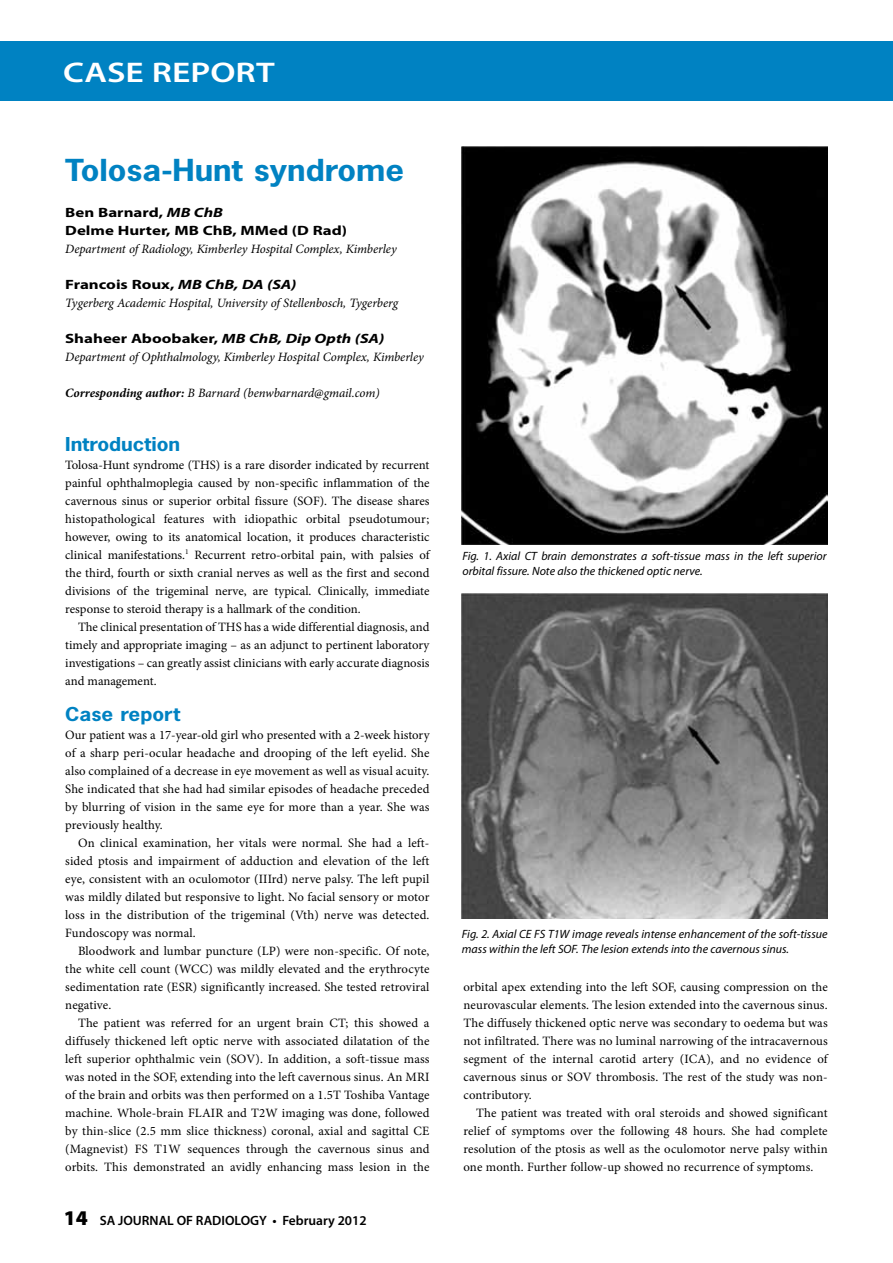
<style>
.page{position:relative;width:893px;height:1263px;background:#fff}
.page>*{position:absolute;margin:0;border:0;box-sizing:border-box;transform-origin:0 0}
.t1{font:700 28.5px "News Gothic Std";color:#0082c2;scale:1.15 1}
.t2{font:600 28.5px "Myriad Pro";color:#fff;scale:1.25 1}
.t3{font:700 18px "News Gothic Std";color:#0082c2;scale:1.15 1}
.t4{font:700 13.5px/18px "Myriad Pro";color:#000;scale:1.25 1}
.t5{font:600 13.5px "Myriad Pro";color:#000}
.t6{font:12.75px/18px "Minion Pro";letter-spacing:.005em;color:#000;text-align:justify}
.t7{font:italic 12.75px "Minion Pro";letter-spacing:-.005em;color:#000}
.t8{font:italic 12px/15px "Myriad Pro";color:#000}
.s1{font-style:italic}
.s2{font-weight:700}
.s3{font-weight:900;font-size:21px}
</style>
<div class="page">
<div style="left:0;top:41px;width:893px;height:60px;background:#0082c2"></div>
<img style="left:462px;top:146px;width:366px;height:398px">
<img style="left:462px;top:593px;width:366px;height:325px">
<h1 class="t2" style="left:63px;top:54px;width:171px">CASE REPORT</h1>
<h1 class="t1" style="left:65px;top:151px;width:296px">Tolosa-Hunt syndrome</h1>
<p class="t4" style="left:65px;top:203px;width:227px">Ben Barnard, <span class="s1">MB ChB<br></span>Delme Hurter, MB ChB, MMed (D Rad)</p>
<p class="t7" style="left:65px;top:240px;width:333px">Department of Radiology, Kimberley Hospital Complex, Kimberley</p>
<p class="t4" style="left:65px;top:275px;width:187px">Francois Roux, <span class="s1">MB ChB, DA (SA)</span></p>
<p class="t7" style="left:65px;top:294px;width:334px">Tygerberg Academic Hospital, University of Stellenbosch, Tygerberg</p>
<p class="t4" style="left:65px;top:329px;width:257px">Shaheer Aboobaker, <span class="s1">MB ChB, Dip Opth (SA)</span></p>
<p class="t7" style="left:65px;top:348px;width:360px">Department of Ophthalmology, Kimberley Hospital Complex, Kimberley</p>
<p class="t7" style="left:65px;top:384px;width:316px"><span class="s2">Corresponding author:</span> B Barnard (benwbarnard@gmail.com)</p>
<h2 class="t3" style="left:65px;top:432px;width:101px">Introduction</h2>
<p class="t6" style="left:65px;top:456px;width:366px">Tolosa-Hunt syndrome (THS) is a rare disorder indicated by recurrent painful ophthalmoplegia caused by non-specific inflammation of the cavernous sinus or superior orbital fissure (SOF). The disease shares histopathological features with idiopathic orbital pseudotumour; however, owing to its anatomical location, it produces characteristic clinical manifestations.<sup>1</sup> Recurrent retro-orbital pain, with palsies of the third, fourth or sixth cranial nerves as well as the first and second divisions of the trigeminal nerve, are typical. Clinically, immediate response to steroid therapy is a hallmark of the condition.</p>
<p class="t6" style="left:65px;top:618px;width:366px;text-indent:13px">The clinical presentation of THS has a wide differential diagnosis, and timely and appropriate imaging – as an adjunct to pertinent laboratory investigations – can greatly assist clinicians with early accurate diagnosis and management.</p>
<h2 class="t3" style="left:65px;top:702px;width:101px">Case report</h2>
<p class="t6" style="left:65px;top:726px;width:366px">Our patient was a 17-year-old girl who presented with a 2-week history of a sharp peri-ocular headache and drooping of the left eyelid. She also complained of a decrease in eye movement as well as visual acuity.<br>She indicated that she had had similar episodes of headache preceded by blurring of vision in the same eye for more than a year. She was previously healthy.</p>
<p class="t6" style="left:65px;top:834px;width:366px;text-indent:13px">On clinical examination, her vitals were normal. She had a left&shy;sided ptosis and impairment of adduction and elevation of the left eye, consistent with an oculomotor (IIIrd) nerve palsy. The left pupil was mildly dilated but responsive to light. No facial sensory or motor loss in the distribution of the trigeminal (Vth) nerve was detected.<br>Fundoscopy was normal.</p>
<p class="t6" style="left:65px;top:942px;width:366px;text-indent:13px">Bloodwork and lumbar puncture (LP) were non-specific. Of note, the white cell count (WCC) was mildly elevated and the erythrocyte sedimentation rate (ESR) significantly increased. She tested retroviral negative.</p>
<p class="t6" style="left:65px;top:1014px;width:366px;text-indent:13px">The patient was referred for an urgent brain CT; this showed a diffusely thickened left optic nerve with associated dilatation of the left superior ophthalmic vein (SOV). In addition, a soft-tissue mass was noted in the SOF, extending into the left cavernous sinus. An MRI of the brain and orbits was then performed on a 1.5T Toshiba Vantage machine. Whole-brain FLAIR and T2W imaging was done, followed by thin-slice (2.5 mm slice thickness) coronal, axial and sagittal CE (Magnevist) FS T1W sequences through the cavernous sinus and orbits. This demonstrated an avidly enhancing mass lesion in the</p>
<p class="t5" style="left:64px;top:1211px;width:304px"><span class="s3">14</span> SA JOURNAL OF RADIOLOGY • February 2012</p>
<p class="t8" style="left:462px;top:548px;width:366px">Fig. 1. Axial CT brain demonstrates a soft-tissue mass in the left superior orbital fissure. Note also the thickened optic nerve.</p>
<p class="t8" style="left:462px;top:927px;width:367px">Fig. 2. Axial CE FS T1W image reveals intense enhancement of the soft-tissue mass within the left SOF. The lesion extends into the cavernous sinus.</p>
<p class="t6" style="left:463px;top:978px;width:366px">orbital apex extending into the left SOF, causing compression on the neurovascular elements. The lesion extended into the cavernous sinus.<br>The diffusely thickened optic nerve was secondary to oedema but was not infiltrated. There was no luminal narrowing of the intracavernous segment of the internal carotid artery (ICA), and no evidence of cavernous sinus or SOV thrombosis. The rest of the study was non&shy;contributory.</p>
<p class="t6" style="left:463px;top:1104px;width:366px;text-indent:13px">The patient was treated with oral steroids and showed significant relief of symptoms over the following 48 hours. She had complete resolution of the ptosis as well as the oculomotor nerve palsy within one month. Further follow-up showed no recurrence of symptoms.</p>
</div>
